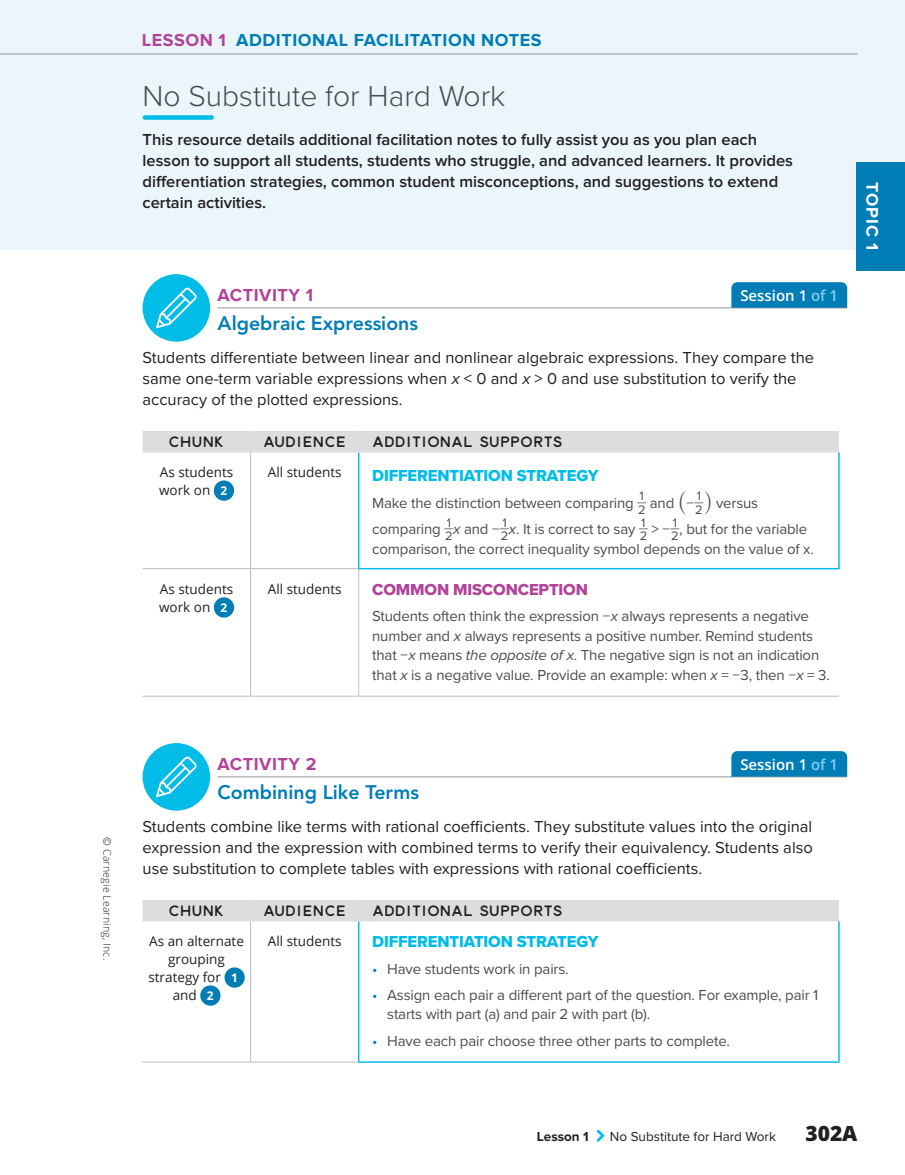
<style>
.page{position:relative;width:905px;height:1175px;background:#fff}
.page>*{position:absolute;margin:0;border:0;box-sizing:border-box;transform-origin:0 0}
.t1{font:300 30px "Proxima Nova";color:#4b4c4d}
.t2{font:800 21px "Open Sans";color:#231f20}
.t3{font:800 19.5px "Avenir LT Std";color:#007db5}
.t4{font:700 18px "Proxima Nova";letter-spacing:.03em;color:#007db5}
.t5{font:700 18px "Proxima Nova";letter-spacing:.03em;color:#b14399}
.t6{font:700 17.4px "Proxima Nova";letter-spacing:.06em;color:#fff}
.t7{font:16.5px/21px "Proxima Nova";color:#231f20}
.t8{font:600 16.5px/21px "Proxima Nova";color:#231f20}
.t9{font:16.5px "Proxima Nova Extrabld";letter-spacing:-.01em;color:#02bce8}
.t10{font:16.5px "Proxima Nova Extrabld";letter-spacing:-.01em;color:#b14399}
.t11{font:15px/19.5px "Proxima Nova";letter-spacing:-.01em;color:#4b4c4d}
.t12{font:15px "Smoothy Sans";letter-spacing:.01em;color:#231f20}
.t13{font:600 15px "Open Sans";color:#fff}
.t14{font:13.5px/18px "Open Sans";color:#231f20}
.t15{font:13.5px "Proxima Nova";color:#231f20}
.t16{font:700 13.5px "Proxima Nova";color:#231f20}
.t17{font:12.75px "Proxima Nova";color:#4b4c4d}
.t18{font:300 10.5px "Open Sans";letter-spacing:.02em;color:#231f20}
.s1{color:#b14399}
.s2{color:#83cdf2}
.s3{font-style:italic}
.s4{font-weight:700;font-size:12px;color:#fff}
.s5{font-size:15px}
.s6{color:#007db5}
</style>
<div class="page">
<div style="left:0;top:0;width:904px;height:250px;background:#ebf6fc"></div>
<hr style="left:218px;top:307px;width:629px;height:1px;background:#939598">
<svg style="left:731px;top:282px;width:116px;height:26px;background:#057fb6"></svg>
<hr style="left:218px;top:776px;width:629px;height:1px;background:#939598">
<div style="left:731px;top:751px;width:116px;height:25px;background:#007db5"></div>
<div style="left:142px;top:432px;width:696px;height:19px;background:#dcdddf"></div>
<hr style="left:142px;top:431px;width:108px;height:1px;background:#dcdddf">
<hr style="left:250px;top:431px;width:108px;height:1px;background:#dcdddf">
<hr style="left:358px;top:431px;width:480px;height:1px;background:#dcdddf">
<hr style="left:142px;top:451px;width:108px;height:1px;background:#dcdddf">
<hr style="left:250px;top:451px;width:108px;height:1px;background:#dcdddf">
<hr style="left:358px;top:451px;width:481px;height:1px;background:#dcdddf">
<hr style="left:250px;top:452px;width:1px;height:116px;background:#bcbdc0">
<hr style="left:142px;top:568px;width:108px;height:1px;background:#bcbdc0">
<hr style="left:250px;top:568px;width:108px;height:1px;background:#bcbdc0">
<hr style="left:250px;top:569px;width:1px;height:127px;background:#bcbdc0">
<hr style="left:358px;top:569px;width:1px;height:127px;background:#bcbdc0">
<hr style="left:142px;top:696px;width:108px;height:1px;background:#bcbdc0">
<hr style="left:250px;top:696px;width:108px;height:1px;background:#bcbdc0">
<hr style="left:358px;top:696px;width:480px;height:1px;background:#bcbdc0">
<hr style="left:358px;top:452px;width:1px;height:116px;background:#02bce8">
<hr style="left:838px;top:452px;width:1px;height:116px;background:#02bce8">
<hr style="left:358px;top:568px;width:481px;height:1px;background:#02bce8">
<div style="left:214px;top:480px;width:20px;height:21px;background:#007db5;border-radius:50%"></div>
<div style="left:214px;top:597px;width:20px;height:20px;background:#007db5;border-radius:50%"></div>
<div style="left:142px;top:901px;width:696px;height:19px;background:#dcdddf"></div>
<hr style="left:142px;top:900px;width:108px;height:1px;background:#dcdddf">
<hr style="left:250px;top:900px;width:108px;height:1px;background:#dcdddf">
<hr style="left:358px;top:900px;width:480px;height:1px;background:#dcdddf">
<hr style="left:142px;top:920px;width:108px;height:1px;background:#dcdddf">
<hr style="left:250px;top:920px;width:108px;height:1px;background:#dcdddf">
<hr style="left:358px;top:920px;width:481px;height:1px;background:#dcdddf">
<hr style="left:250px;top:921px;width:1px;height:140px;background:#bcbdc0">
<hr style="left:142px;top:1061px;width:108px;height:1px;background:#bcbdc0">
<hr style="left:250px;top:1061px;width:108px;height:1px;background:#bcbdc0">
<hr style="left:358px;top:921px;width:1px;height:140px;background:#02bce8">
<hr style="left:838px;top:921px;width:1px;height:140px;background:#02bce8">
<hr style="left:358px;top:1061px;width:481px;height:1px;background:#02bce8">
<div style="left:224px;top:967px;width:21px;height:20px;background:#007db5;border-radius:50%"></div>
<div style="left:200px;top:985px;width:20px;height:20px;background:#007db5;border-radius:50%"></div>
<div style="left:145px;top:115px;width:67px;height:5px;background:#02bce8"></div>
<div style="left:142px;top:274px;width:68px;height:68px;background:#02bce8;border-radius:50%"></div>
<svg style="left:156px;top:287px;width:40px;height:41px"></svg>
<div style="left:142px;top:743px;width:68px;height:67px;background:#02bce8;border-radius:50%"></div>
<svg style="left:156px;top:756px;width:40px;height:41px"></svg>
<hr style="left:0;top:54px;width:857px;height:1px;background:#939598">
<div style="left:856px;top:162px;width:48px;height:108px;background:#007db5"></div>
<p class="t18" style="left:114px;top:837px;width:124px;rotate:90deg">© Carnegie Learning, Inc.</p>
<p class="t4" style="left:142px;top:30px;width:401px"><span class="s1">LESSON 1</span> ADDITIONAL FACILITATION NOTES</p>
<h1 class="t1" style="left:142px;top:74px;width:364px">No Substitute for Hard Work</h1>
<p class="t8" style="left:142px;top:130px;width:652px">This resource details additional facilitation notes to fully assist you as you plan each lesson to support all students, students who struggle, and advanced learners. It provides differentiation strategies, common student misconceptions, and suggestions to extend certain activities.</p>
<p class="t5" style="left:218px;top:285px;width:97px">ACTIVITY 1</p>
<p class="t13" style="left:740px;top:285px;width:99px">Session 1 <span class="s2">of 1</span></p>
<h3 class="t3" style="left:218px;top:311px;width:202px">Algebraic Expressions</h3>
<p class="t7" style="left:142px;top:346px;width:673px">Students differentiate between linear and nonlinear algebraic expressions. They compare the same one-term variable expressions when <span class="s3">x</span> &lt; 0 and <span class="s3">x</span> &gt; 0 and use substitution to verify the accuracy of the plotted expressions.</p>
<p class="t12" style="left:169px;top:433px;width:57px">CHUNK</p>
<p class="t12" style="left:263px;top:433px;width:85px">AUDIENCE</p>
<p class="t12" style="left:372px;top:433px;width:192px">ADDITIONAL SUPPORTS</p>
<p class="t14" style="left:159px;top:462px;width:76px">As students work on <span class="s4">2</span></p>
<p class="t14" style="left:268px;top:462px;width:75px">All students</p>
<p class="t9" style="left:372px;top:463px;width:228px">DIFFERENTIATION STRATEGY</p>
<p class="t11" style="left:372px;top:492px;width:275px">Make the distinction between comparing <sup>_1</sup></p>
<p class="t11" style="left:638px;top:492px;width:67px"><sub>2</sub> and <sub>(</sub>− <sup>_1</sup></p>
<p class="t11" style="left:695px;top:492px;width:64px"><sub>2</sub><sub>)</sub> versus</p>
<p class="t11" style="left:372px;top:519px;width:83px">comparing <sup>_1</sup></p>
<p class="t11" style="left:445px;top:519px;width:65px"><sub>2</sub><span class="s3">x</span> and − <sup>_1</sup></p>
<p class="t11" style="left:501px;top:519px;width:149px"><sub>2</sub><span class="s3">x</span>. It is correct to say <sup>_1</sup></p>
<p class="t17" style="left:639px;top:514px;width:41px">2 <span class="s5">&gt; −</span> _1</p>
<p class="t11" style="left:372px;top:519px;width:443px;text-indent:299px"><sub>2</sub>, but for the variable comparison, the correct inequality symbol depends on the value of x.</p>
<p class="t14" style="left:159px;top:579px;width:76px">As students work on <span class="s4">2</span></p>
<p class="t14" style="left:268px;top:579px;width:75px">All students</p>
<p class="t10" style="left:372px;top:577px;width:217px">COMMON MISCONCEPTION</p>
<p class="t11" style="left:372px;top:606px;width:459px">Students often think the expression − <span class="s3">x</span> always represents a negative number and <span class="s3">x</span> always represents a positive number. Remind students that − <span class="s3">x</span> means <span class="s3">the opposite of x</span>. The negative sign is not an indication that <span class="s3">x</span> is a negative value. Provide an example: when <span class="s3">x</span> = − 3, then − <span class="s3">x</span> = 3.</p>
<p class="t5" style="left:218px;top:753px;width:101px">ACTIVITY 2</p>
<p class="t13" style="left:740px;top:754px;width:99px">Session 1 <span class="s2">of 1</span></p>
<h3 class="t3" style="left:218px;top:780px;width:203px">Combining Like Terms</h3>
<p class="t7" style="left:142px;top:815px;width:671px;text-align:justify">Students combine like terms with rational coefficients. They substitute values into the original expression and the expression with combined terms to verify their equivalency. Students also use substitution to complete tables with expressions with rational coefficients.</p>
<p class="t12" style="left:169px;top:902px;width:57px">CHUNK</p>
<p class="t12" style="left:263px;top:902px;width:85px">AUDIENCE</p>
<p class="t12" style="left:372px;top:902px;width:192px">ADDITIONAL SUPPORTS</p>
<p class="t14" style="left:148px;top:931px;width:97px;text-align:center">As an alternate grouping strategy for <span class="s4">1 </span>and <span class="s4">2</span></p>
<p class="t14" style="left:268px;top:931px;width:75px">All students</p>
<p class="t9" style="left:372px;top:929px;width:228px">DIFFERENTIATION STRATEGY</p>
<p class="t11" style="left:372px;top:958px;width:198px"><span class="s6">•</span> Have students work in pairs.</p>
<p class="t11" style="left:387px;top:984px;width:432px;text-indent:-15px"><span class="s6">•</span> Assign each pair a different part of the question. For example, pair 1 starts with part (a) and pair 2 with part (b).</p>
<p class="t11" style="left:372px;top:1030px;width:359px"><span class="s6">•</span> Have each pair choose three other parts to complete.</p>
<p class="t6" style="left:882px;top:182px;width:70px;rotate:90deg">TOPIC 1</p>
<p class="t16" style="left:537px;top:1128px;width:53px">Lesson 1</p>
<p class="t15" style="left:610px;top:1126px;width:168px">No Substitute for Hard Work</p>
<h2 class="t2" style="left:805px;top:1117px;width:54px">302A</h2>
</div>
